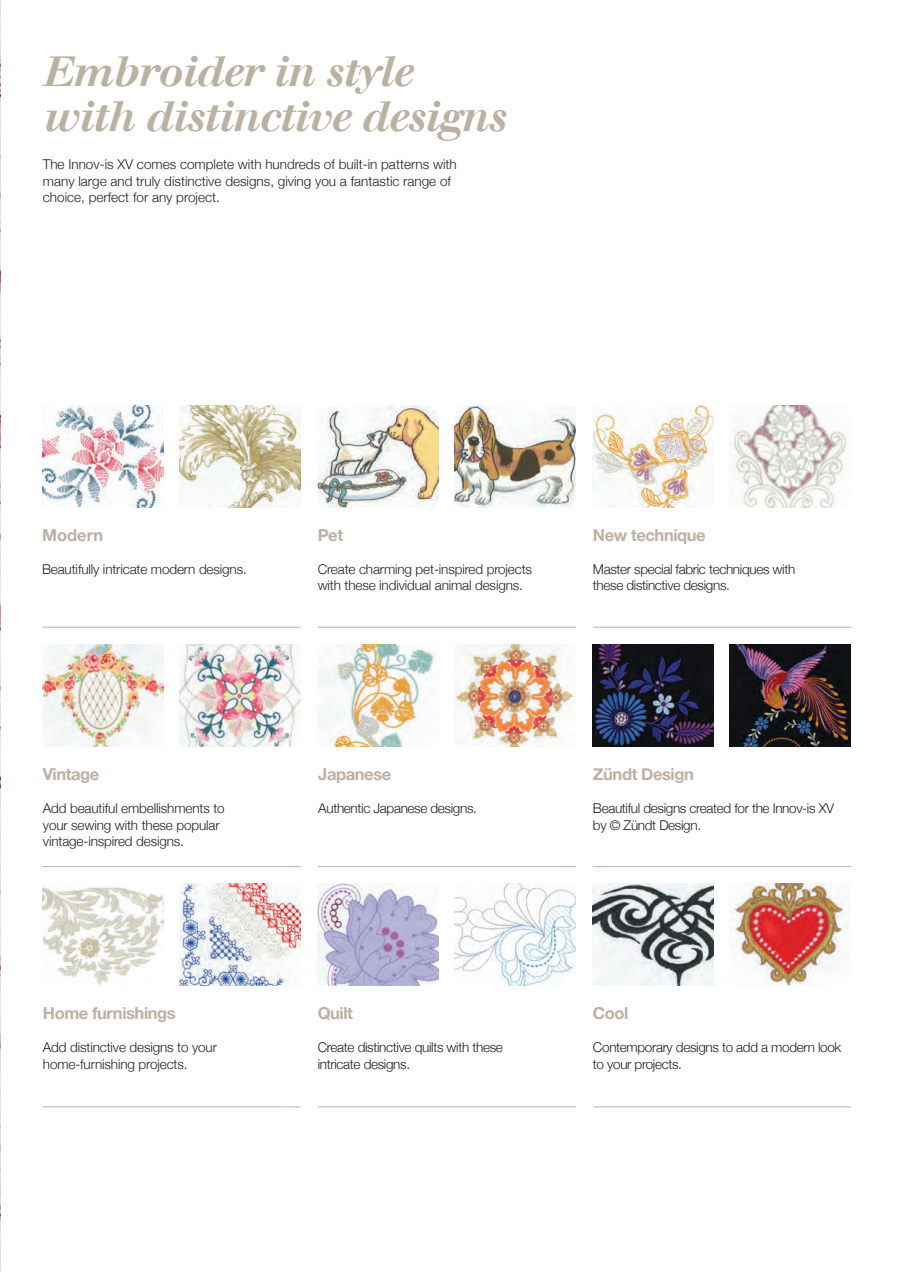
<style>
.page{position:relative;width:898px;height:1272px;background:#fff}
.page>*{position:absolute;margin:0;border:0;box-sizing:border-box;transform-origin:0 0}
.t1{font:italic 500 42px/45px "Walbaum";letter-spacing:-.025em;color:#bbb1a3}
.t2{font:700 16.5px "Helvetica Neue";letter-spacing:-.025em;color:#bbb1a3}
.t3{font:300 13.5px/16.5px "Helvetica Neue";letter-spacing:-.01em;color:#231f20}
</style>
<div class="page">
<img style="left:0;top:0;width:1px;height:1271px">
<img style="left:43px;top:887px;width:120px;height:98px">
<img style="left:43px;top:644px;width:120px;height:102px">
<img style="left:317px;top:405px;width:121px;height:103px">
<img style="left:592px;top:405px;width:121px;height:103px">
<img style="left:317px;top:644px;width:118px;height:102px">
<img style="left:592px;top:644px;width:121px;height:102px">
<img style="left:317px;top:883px;width:121px;height:102px">
<img style="left:592px;top:883px;width:121px;height:102px">
<img style="left:43px;top:405px;width:120px;height:103px">
<img style="left:180px;top:883px;width:120px;height:102px">
<img style="left:180px;top:644px;width:120px;height:102px">
<img style="left:454px;top:405px;width:121px;height:103px">
<img style="left:730px;top:405px;width:117px;height:103px">
<img style="left:454px;top:644px;width:121px;height:102px">
<img style="left:729px;top:644px;width:121px;height:102px">
<img style="left:454px;top:883px;width:121px;height:102px">
<img style="left:731px;top:883px;width:119px;height:102px">
<img style="left:180px;top:405px;width:120px;height:103px">
<hr style="left:43px;top:627px;width:257px;height:1px;background:#bbb1a3">
<hr style="left:43px;top:866px;width:257px;height:1px;background:#bbb1a3">
<hr style="left:43px;top:1106px;width:257px;height:1px;background:#bbb1a3">
<hr style="left:317px;top:627px;width:258px;height:1px;background:#bbb1a3">
<hr style="left:317px;top:866px;width:258px;height:1px;background:#bbb1a3">
<hr style="left:317px;top:1106px;width:258px;height:1px;background:#bbb1a3">
<hr style="left:592px;top:627px;width:258px;height:1px;background:#bbb1a3">
<hr style="left:592px;top:866px;width:258px;height:1px;background:#bbb1a3">
<hr style="left:592px;top:1106px;width:258px;height:1px;background:#bbb1a3">
<h1 class="t1" style="left:42px;top:49px;width:465px">Embroider in style with distinctive designs</h1>
<p class="t3" style="left:43px;top:156px;width:415px">The Innov-is XV comes complete with hundreds of built-in patterns with many large and truly distinctive designs, giving you a fantastic range of choice, perfect for any project.</p>
<p class="t2" style="left:42px;top:522px;width:63px">Modern</p>
<p class="t3" style="left:42px;top:560px;width:206px">Beautifully intricate modern designs.</p>
<p class="t2" style="left:43px;top:761px;width:58px">Vintage</p>
<p class="t3" style="left:43px;top:799px;width:183px">Add beautiful embellishments to your sewing with these popular vintage-inspired designs.</p>
<p class="t2" style="left:43px;top:1000px;width:134px">Home furnishings</p>
<p class="t3" style="left:43px;top:1038px;width:175px">Add distinctive designs to your home-furnishing projects.</p>
<p class="t2" style="left:317px;top:522px;width:27px">Pet</p>
<p class="t3" style="left:317px;top:560px;width:216px">Create charming pet-inspired projects with these individual animal designs.</p>
<p class="t2" style="left:592px;top:522px;width:114px">New technique</p>
<p class="t3" style="left:592px;top:560px;width:204px">Master special fabric techniques with these distinctive designs.</p>
<p class="t2" style="left:318px;top:761px;width:74px">Japanese</p>
<p class="t3" style="left:318px;top:799px;width:160px">Authentic Japanese designs.</p>
<p class="t2" style="left:317px;top:1000px;width:37px">Quilt</p>
<p class="t3" style="left:317px;top:1038px;width:186px">Create distinctive quilts with these intricate designs.</p>
<p class="t2" style="left:592px;top:761px;width:102px">Zündt Design</p>
<p class="t3" style="left:592px;top:799px;width:242px">Beautiful designs created for the Innov-is XV by © Zündt Design.</p>
<p class="t2" style="left:592px;top:1000px;width:37px">Cool</p>
<p class="t3" style="left:592px;top:1038px;width:250px">Contemporary designs to add a modern look to your projects.</p>
</div>
